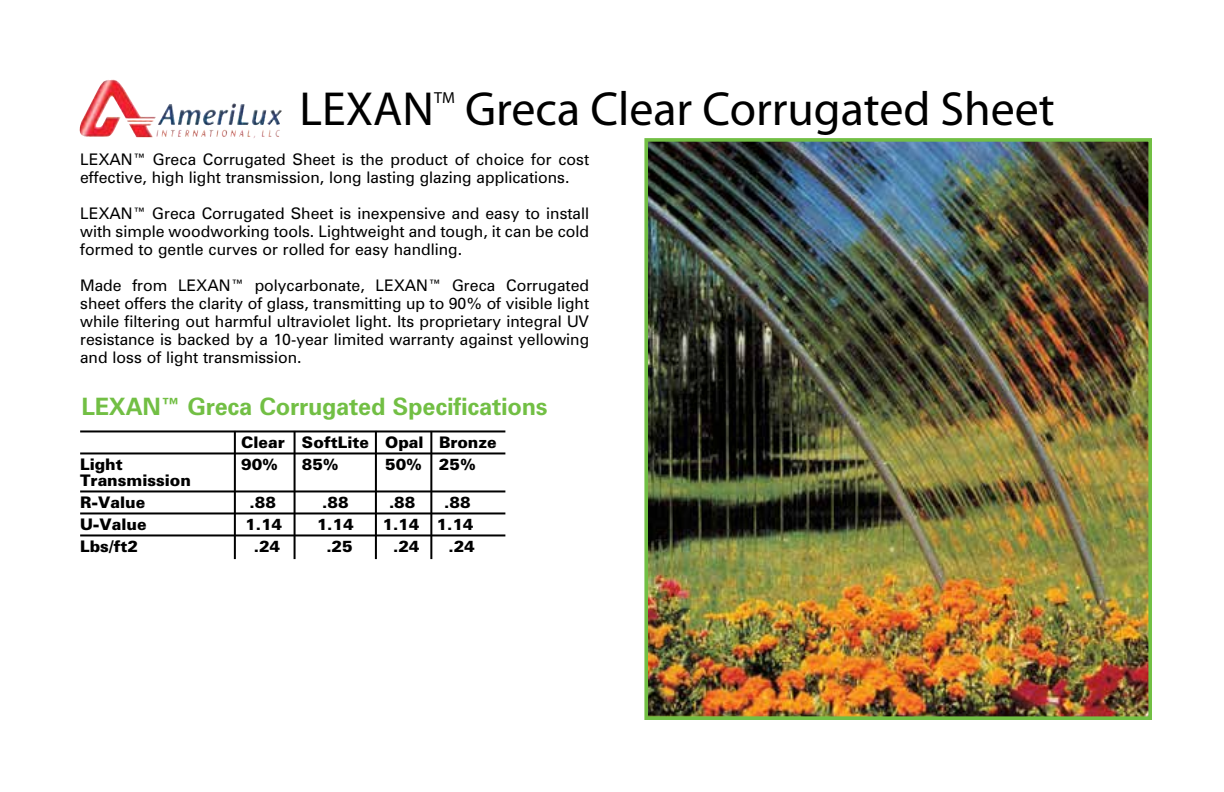
<style>
.page{position:relative;width:1224px;height:792px;background:#fff}
.page>*{position:absolute;margin:0;border:0;box-sizing:border-box;transform-origin:0 0}
.t1{font:48px "Myriad";color:#000}
.t2{font:700 24px "Zurich BT";letter-spacing:-.01em;color:#72bf44}
.t3{font:16px/18px "Zurich BT";color:#000;text-align:justify}
.t4{font:900 16px/22px "Zurich BT";color:#000}
.t5{font:16px "Myriad";color:#000}
</style>
<div class="page">
<img style="left:649px;top:143px;width:498px;height:572px">
<div style="left:644px;top:138px;width:508px;height:582px;border:4px solid #72bf44"></div>
<hr style="left:80px;top:430px;width:425px;height:2px;background:#000">
<hr style="left:80px;top:452px;width:425px;height:2px;background:#000">
<hr style="left:80px;top:490px;width:425px;height:2px;background:#000">
<hr style="left:80px;top:512px;width:425px;height:2px;background:#000">
<hr style="left:80px;top:534px;width:425px;height:2px;background:#000">
<hr style="left:234px;top:431px;width:2px;height:128px;background:#000">
<hr style="left:294px;top:431px;width:2px;height:128px;background:#000">
<hr style="left:375px;top:431px;width:2px;height:128px;background:#000">
<hr style="left:430px;top:431px;width:2px;height:128px;background:#000">
<img style="left:79px;top:80px;width:35px;height:57px">
<h1 class="t1" style="left:300px;top:85px;width:136px">LEXAN</h1>
<p class="t5" style="left:434px;top:89px;width:22px">TM</p>
<h1 class="t1" style="left:465px;top:85px;width:591px">Greca Clear Corrugated Sheet</h1>
<p class="t3" style="left:80px;top:151px;width:511px">LEXAN™ Greca Corrugated Sheet is the product of choice for cost effective, high light transmission, long lasting glazing applications.</p>
<p class="t3" style="left:80px;top:205px;width:511px">LEXAN™ Greca Corrugated Sheet is inexpensive and easy to install with simple woodworking tools. Lightweight and tough, it can be cold formed to gentle curves or rolled for easy handling.</p>
<p class="t3" style="left:80px;top:277px;width:511px">Made from LEXAN™ polycarbonate, LEXAN™ Greca Corrugated sheet offers the clarity of glass, transmitting up to 90% of visible light while filtering out harmful ultraviolet light. Its proprietary integral UV resistance is backed by a 10-year limited warranty against yellowing and loss of light transmission.</p>
<h2 class="t2" style="left:81px;top:392px;width:468px">LEXAN™ Greca Corrugated Specifications</h2>
<p class="t4" style="left:241px;top:432px;width:257px">Clear SoftLite Opal Bronze</p>
<p class="t4" style="left:80px;top:454px;width:44px">Light</p>
<p class="t4" style="left:241px;top:454px;width:38px">90%</p>
<p class="t4" style="left:302px;top:454px;width:38px">85%</p>
<p class="t4" style="left:385px;top:454px;width:92px">50% 25%</p>
<p class="t4" style="left:80px;top:470px;width:112px">Transmission<br>R-Value</p>
<p class="t4" style="left:250px;top:492px;width:28px">.88</p>
<p class="t4" style="left:322px;top:492px;width:28px">.88</p>
<p class="t4" style="left:389px;top:492px;width:28px">.88</p>
<p class="t4" style="left:444px;top:492px;width:28px">.88</p>
<p class="t4" style="left:80px;top:514px;width:68px">U-Value</p>
<p class="t4" style="left:245px;top:514px;width:38px">1.14</p>
<p class="t4" style="left:317px;top:514px;width:38px">1.14</p>
<p class="t4" style="left:382px;top:514px;width:92px">1.14 1.14</p>
<p class="t4" style="left:80px;top:536px;width:59px">Lbs/ft2</p>
<p class="t4" style="left:254px;top:536px;width:28px">.24</p>
<p class="t4" style="left:326px;top:536px;width:28px">.25</p>
<p class="t4" style="left:393px;top:536px;width:28px">.24</p>
<p class="t4" style="left:448px;top:536px;width:28px">.24</p>
</div>
